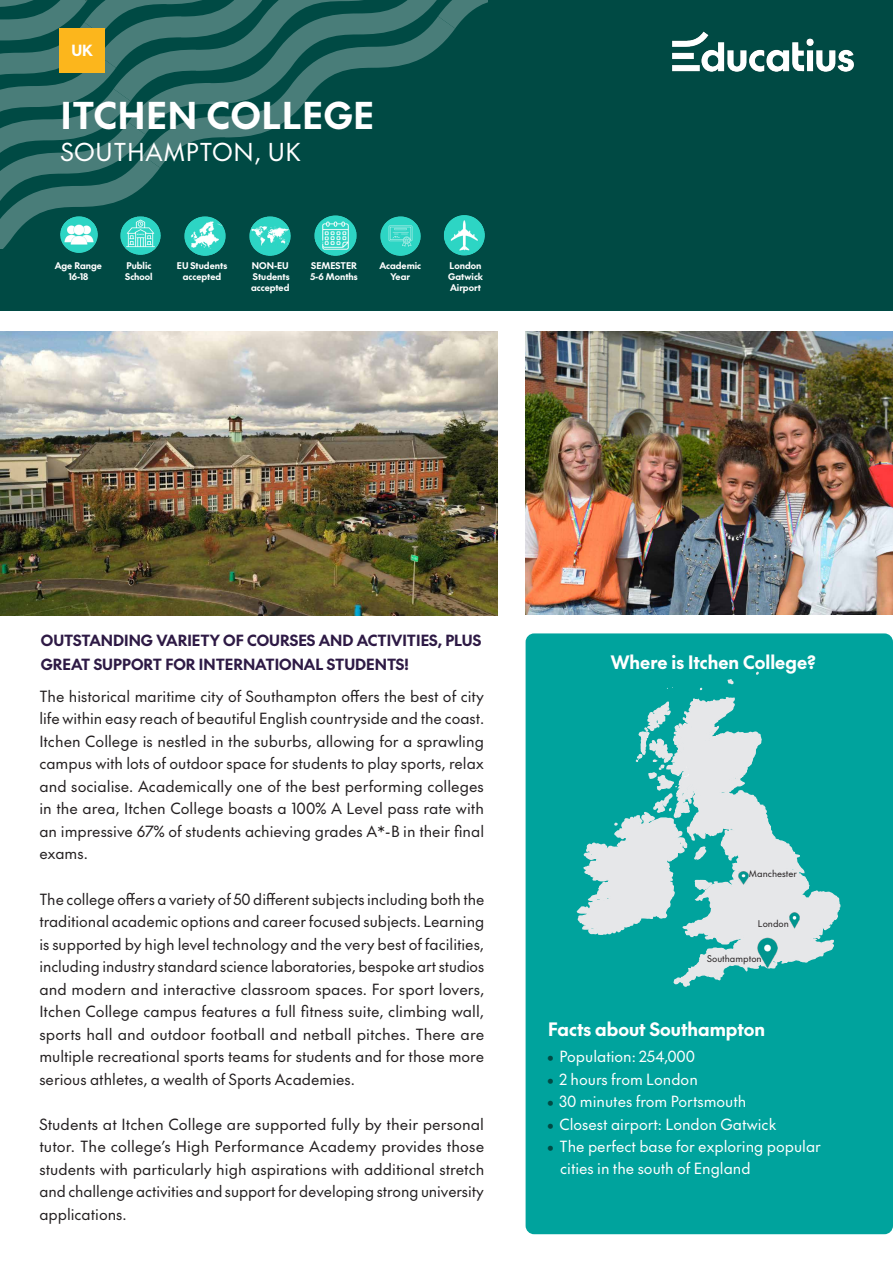
<style>
.page{position:relative;width:893px;height:1263px;background:#fff}
.page>*{position:absolute;margin:0;border:0;box-sizing:border-box;transform-origin:0 0}
.t1{font:700 36px "The Future";letter-spacing:.025em;color:#fff}
.t2{font:24px "The Future";letter-spacing:.025em;color:#fff}
.t3{font:700 18px "The Future";color:#fff}
.t4{font:15px/22.5px "The Future";color:#231f20;text-align:justify}
.t5{font:15px "The Future";color:#fff}
.Small_title_2{font:700 15px/24px "The Future";color:#2e1a45}
.t6{font:700 15px "The Future";color:#fff}
.t7{font:700 9px "The Future";color:#fff}
.t8{font:9px "The Future";color:#231f20}
.s1{color:#004a44}
</style>
<div class="page">
<div style="left:0;top:0;width:893px;height:310px;background:#004a44"></div>
<svg style="left:0;top:0;width:487px;height:248px"></svg>
<img style="left:672px;top:31px;width:182px;height:41px">
<div style="left:526px;top:633px;width:367px;height:601px;background:#00a39d;border-radius:9px"></div>
<svg style="left:673px;top:697px;width:168px;height:290px"></svg>
<svg style="left:759px;top:943px;width:19px;height:26px"></svg>
<svg style="left:576px;top:701px;width:137px;height:235px"></svg>
<svg style="left:727px;top:679px;width:7px;height:6px"></svg>
<img style="left:526px;top:332px;width:367px;height:282px">
<img style="left:60px;top:215px;width:39px;height:38px">
<img style="left:120px;top:215px;width:42px;height:40px">
<img style="left:183px;top:215px;width:43px;height:41px">
<img style="left:249px;top:215px;width:42px;height:41px">
<img style="left:380px;top:215px;width:42px;height:41px">
<img style="left:442px;top:212px;width:44px;height:44px">
<img style="left:739px;top:871px;width:9px;height:14px">
<img style="left:790px;top:913px;width:10px;height:15px">
<img style="left:758px;top:938px;width:19px;height:30px">
<img style="left:313px;top:215px;width:44px;height:41px">
<img style="left:0;top:332px;width:497px;height:283px">
<div style="left:60px;top:28px;width:45px;height:45px;background:#fcb61c"></div>
<p class="t6" style="left:72px;top:39px;width:23px">UK</p>
<p class="t1" style="left:61px;top:90px;width:315px">ITCHEN COLLEGE</p>
<p class="t2" style="left:61px;top:135px;width:242px">SOUTHAMPTON, UK</p>
<p class="t7" style="left:55px;top:259px;width:49px">Age Range</p>
<p class="t7" style="left:68px;top:270px;width:21px">16-18</p>
<p class="t7" style="left:126px;top:259px;width:26px">Public</p>
<p class="t7" style="left:125px;top:270px;width:29px">School</p>
<p class="t7" style="left:177px;top:259px;width:52px">EU Students</p>
<p class="t7" style="left:183px;top:270px;width:40px">accepted</p>
<p class="t7" style="left:252px;top:259px;width:39px">NON-EU</p>
<p class="t7" style="left:253px;top:270px;width:38px">Students</p>
<p class="t7" style="left:251px;top:281px;width:40px">accepted</p>
<p class="t7" style="left:311px;top:259px;width:47px">SEMESTER</p>
<p class="t7" style="left:310px;top:270px;width:49px">5-6 Months</p>
<p class="t7" style="left:379px;top:259px;width:43px">Academic</p>
<p class="t7" style="left:390px;top:270px;width:21px">Year</p>
<p class="t7" style="left:450px;top:259px;width:33px">London</p>
<p class="t7" style="left:448px;top:270px;width:36px">Gatwick</p>
<p class="t7" style="left:450px;top:281px;width:32px">Airport</p>
<p class="Small_title_2" style="left:41px;top:628px;width:442px">OUTSTANDING VARIETY OF COURSES AND ACTIVITIES, PLUS<br>GREAT SUPPORT FOR INTERNATIONAL STUDENTS!</p>
<p class="t4" style="left:39px;top:685px;width:447px">The historical maritime city of Southampton offers the best of city life within easy reach of beautiful English countryside and the coast.<br>Itchen College is nestled in the suburbs, allowing for a sprawling campus with lots of outdoor space for students to play sports, relax and socialise. Academically one of the best performing colleges in the area, Itchen College boasts a 100% A Level pass rate with an impressive 67% of students achieving grades A*-B in their final exams.</p>
<p class="t4" style="left:39px;top:887px;width:446px">The college offers a variety of 50 different subjects including both the traditional academic options and career focused subjects. Learning is supported by high level technology and the very best of facilities, including industry standard science laboratories, bespoke art studios</p>
<p class="t4" style="left:39px;top:977px;width:446px">and modern and interactive classroom spaces. For sport lovers, Itchen College campus features a full fitness suite, climbing wall, sports hall and outdoor football and netball pitches. There are multiple recreational sports teams for students and for those more serious athletes, a wealth of Sports Academies.</p>
<p class="t4" style="left:39px;top:1112px;width:447px">Students at Itchen College are supported fully by their personal tutor. The college’s High Performance Academy provides those students with particularly high aspirations with additional stretch and challenge activities and support for developing strong university applications.</p>
<p class="t3" style="left:611px;top:649px;width:207px">Where is Itchen College?</p>
<p class="t8" style="left:749px;top:868px;width:50px">Manchester</p>
<p class="t8" style="left:758px;top:917px;width:32px">London</p>
<p class="t8" style="left:707px;top:952px;width:56px">Southampton</p>
<p class="t3" style="left:548px;top:1016px;width:218px">Facts about Southampton</p>
<p class="t5" style="left:547px;top:1046px;width:150px"><span class="s1">•</span> Population: 254,000</p>
<p class="t5" style="left:547px;top:1069px;width:153px"><span class="s1">•</span> 2 hours from London</p>
<p class="t5" style="left:547px;top:1091px;width:201px"><span class="s1">•</span> 30 minutes from Portsmouth</p>
<p class="t5" style="left:547px;top:1114px;width:231px"><span class="s1">•</span> Closest airport: London Gatwick</p>
<p class="t5" style="left:547px;top:1136px;width:276px"><span class="s1">•</span> The perfect base for exploring popular</p>
<p class="t5" style="left:560px;top:1158px;width:192px">cities in the south of England</p>
</div>
